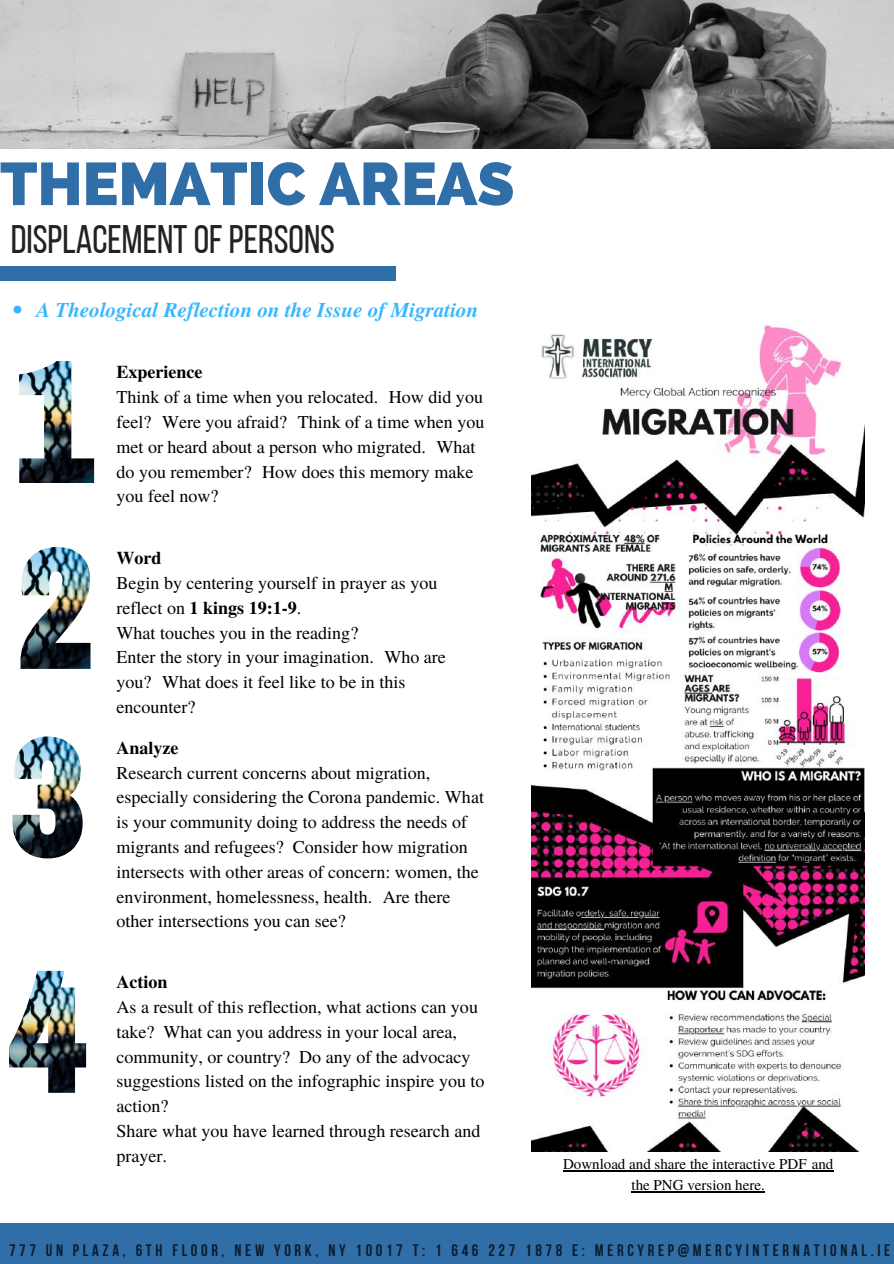
<style>
.page{position:relative;width:894px;height:1264px;background:#fff}
.page>*{position:absolute;margin:0;border:0;box-sizing:border-box;transform-origin:0 0}
.t1{font:800 60px "Raleway";color:#306ea8}
.t2{font:39.75px "Bebas Neue";color:#222}
.t3{font:italic 700 21px "Te X Gyre Termes";color:#38b6ff}
.t4{font:18px/24.8px "Te X Gyre Termes";color:#000}
.t5{font:700 18px "Te X Gyre Termes";color:#000}
.t6{font:700 16.5px "Bebas Neue";letter-spacing:.22em;color:#000}
.t7{font:15px/20.7px "Te X Gyre Termes";color:#000;text-align:center}
.s1{font-weight:700}
</style>
<div class="page">
<div style="left:0;top:1223px;width:893px;height:40px;background:#306ea8"></div>
<div style="left:0;top:266px;width:395px;height:14px;background:#306ea8"></div>
<img style="left:0;top:0;width:893px;height:148px">
<img style="left:19px;top:361px;width:75px;height:122px">
<img style="left:20px;top:547px;width:70px;height:122px">
<img style="left:12px;top:736px;width:70px;height:122px">
<img style="left:9px;top:970px;width:77px;height:122px">
<img style="left:532px;top:324px;width:332px;height:827px">
<svg style="left:14px;top:305px;width:7px;height:8px"></svg>
<hr style="left:563px;top:1170px;width:270px;height:1px;background:#000">
<hr style="left:631px;top:1190px;width:133px;height:1px;background:#000">
<h1 class="t1" style="left:0;top:149px;width:515px">THEMATIC AREAS</h1>
<h2 class="t2" style="left:11px;top:223px;width:326px">DISPLACEMENTOFPERSONS</h2>
<p class="t3" style="left:36px;top:294px;width:443px">A Theological Reflection on the Issue of Migration</p>
<p class="t5" style="left:116px;top:358px;width:88px">Experience</p>
<p class="t4" style="left:116px;top:384px;width:369px">Think of a time when you relocated. How did you feel? Were you afraid? Think of a time when you met or heard about a person who migrated. What do you remember? How does this memory make you feel now?</p>
<p class="t5" style="left:116px;top:544px;width:47px">Word</p>
<p class="t4" style="left:116px;top:569px;width:331px">Begin by centering yourself in prayer as you reflect on <span class="s1">1 kings 19:1-9</span>.<br>What touches you in the reading?<br>Enter the story in your imagination. Who are you? What does it feel like to be in this encounter?</p>
<p class="t5" style="left:116px;top:733px;width:64px">Analyze</p>
<p class="t4" style="left:116px;top:759px;width:369px">Research current concerns about migration, especially considering the Corona pandemic. What is your community doing to address the needs of migrants and refugees? Consider how migration intersects with other areas of concern: women, the environment, homelessness, health. Are there other intersections you can see?</p>
<p class="t5" style="left:116px;top:968px;width:53px">Action</p>
<p class="t4" style="left:116px;top:993px;width:369px">As a result of this reflection, what actions can you take? What can you address in your local area, community, or country? Do any of the advocacy suggestions listed on the infographic inspire you to action?<br>Share what you have learned through research and prayer.</p>
<p class="t7" style="left:563px;top:1153px;width:272px">Download and share the interactive PDF and the PNG version here.</p>
<p class="t6" style="left:9px;top:1243px;width:882px">777 UN PLAZA, 6TH FLOOR, NEW YORK, NY 10017 T: 1 646 227 1878 E: MERCYREP@MERCYINTERNATIONAL.IE</p>
</div>
